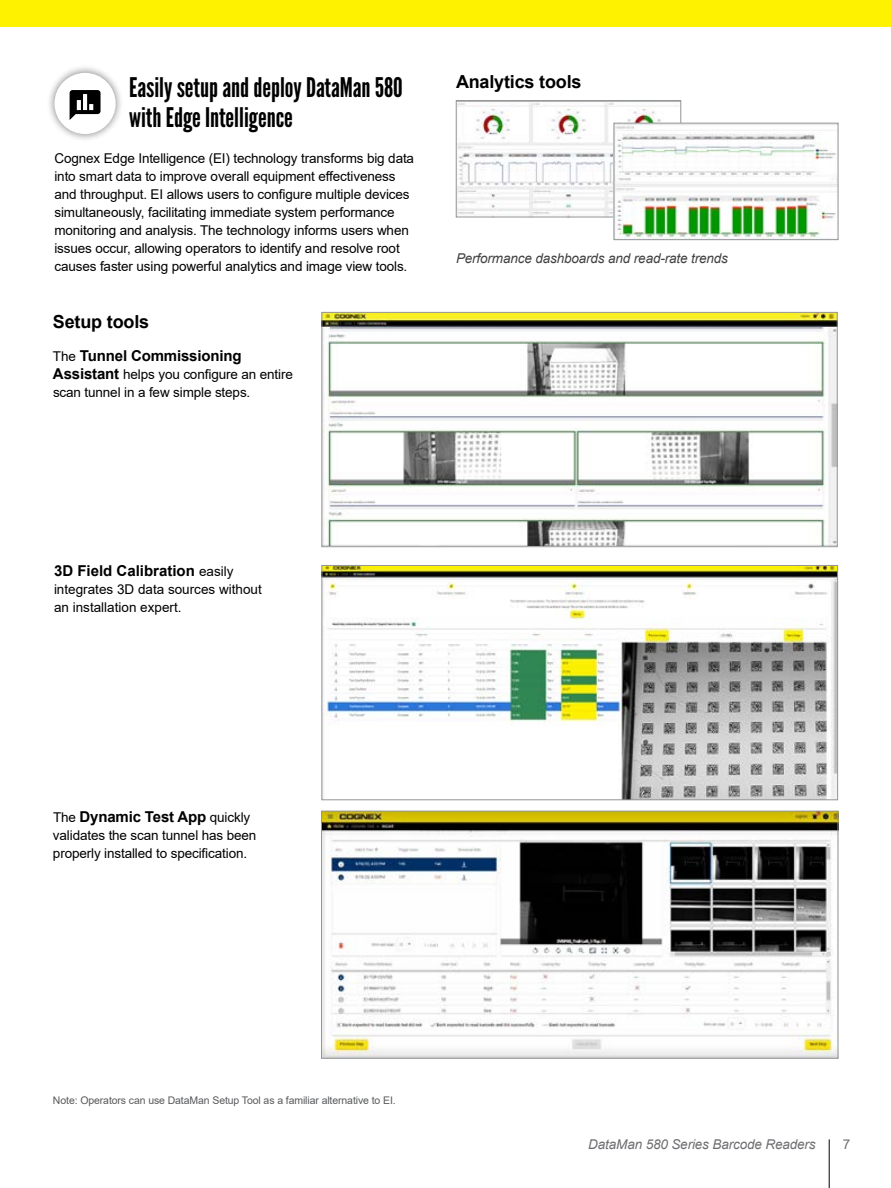
<style>
.page{position:relative;width:891px;height:1188px;background:#fff}
.page>*{position:absolute;margin:0;border:0;box-sizing:border-box;transform-origin:0 0}
.t1{font:27px/30px "League Gothic";color:#000}
.t2{font:700 18px "Arial";letter-spacing:-.01em;color:#000}
.t3{font:700 15px "Arial";letter-spacing:-.01em;color:#000}
.t4{font:13.5px/18px "Arial";letter-spacing:-.01em;color:#000}
.t5{font:italic 13.5px "Arial";letter-spacing:-.01em;color:#414042}
.t6{font:italic 13.5px "Arial";letter-spacing:-.01em;color:#6d6e71}
.t7{font:13.5px "Arial";color:#6d6e71}
.t8{font:10.5px "Arial";letter-spacing:-.01em;color:#58595b}
.s1{font-weight:400;font-size:13.5px}
.s2{font-weight:700;font-size:15px}
</style>
<div class="page">
<div style="left:46px;top:64px;width:78px;height:79px;background:#000;opacity:.5"></div>
<div style="left:54px;top:73px;width:62px;height:61px;background:#fff;border-radius:50%"></div>
<svg style="left:70px;top:90px;width:31px;height:30px"></svg>
<img style="left:324px;top:314px;width:512px;height:231px">
<div style="left:322px;top:312px;width:516px;height:235px;border:1px solid #939598"></div>
<img style="left:324px;top:567px;width:512px;height:231px">
<div style="left:322px;top:565px;width:516px;height:235px;border:1px solid #939598"></div>
<img style="left:458px;top:103px;width:221px;height:112px">
<div style="left:456px;top:101px;width:225px;height:116px;border:1px solid #939598"></div>
<img style="left:616px;top:125px;width:220px;height:113px">
<div style="left:614px;top:123px;width:224px;height:117px;border:1px solid #939598"></div>
<img style="left:323px;top:813px;width:513px;height:244px">
<div style="left:321px;top:811px;width:517px;height:248px;border:1px solid #939598"></div>
<hr style="left:829px;top:1139px;width:1px;height:49px;background:#000">
<div style="left:0;top:0;width:891px;height:27px;background:#fff200"></div>
<h1 class="t1" style="left:129px;top:73px;width:275px">Easily setup and deploy DataMan 580 with Edge Intelligence</h1>
<p class="t4" style="left:54px;top:149px;width:361px">Cognex Edge Intelligence (EI) technology transforms big data into smart data to improve overall equipment effectiveness and throughput. EI allows users to configure multiple devices simultaneously, facilitating immediate system performance monitoring and analysis. The technology informs users when issues occur, allowing operators to identify and resolve root causes faster using powerful analytics and image view tools.</p>
<h2 class="t2" style="left:53px;top:309px;width:98px">Setup tools</h2>
<p class="t3" style="left:53px;top:345px;width:190px"><span class="s1">The</span> Tunnel Commissioning</p>
<p class="t4" style="left:53px;top:365px;width:241px"><span class="s2">Assistant</span> helps you configure an entire scan tunnel in a few simple steps.</p>
<h2 class="t2" style="left:456px;top:69px;width:127px">Analytics tools</h2>
<p class="t5" style="left:456px;top:249px;width:273px">Performance dashboards and read-rate trends</p>
<p class="t3" style="left:54px;top:560px;width:181px">3D Field Calibration <span class="s1">easily</span></p>
<p class="t4" style="left:54px;top:580px;width:209px">integrates 3D data sources without an installation expert.</p>
<p class="t3" style="left:53px;top:806px;width:199px"><span class="s1">The</span> Dynamic Test App <span class="s1">quickly</span></p>
<p class="t4" style="left:53px;top:826px;width:205px">validates the scan tunnel has been properly installed to specification.</p>
<p class="t8" style="left:53px;top:1093px;width:344px">Note: Operators can use DataMan Setup Tool as a familiar alternative to EI.</p>
<p class="t6" style="left:588px;top:1136px;width:229px">DataMan 580 Series Barcode Readers</p>
<p class="t7" style="left:843px;top:1135px;width:9px">7</p>
</div>
